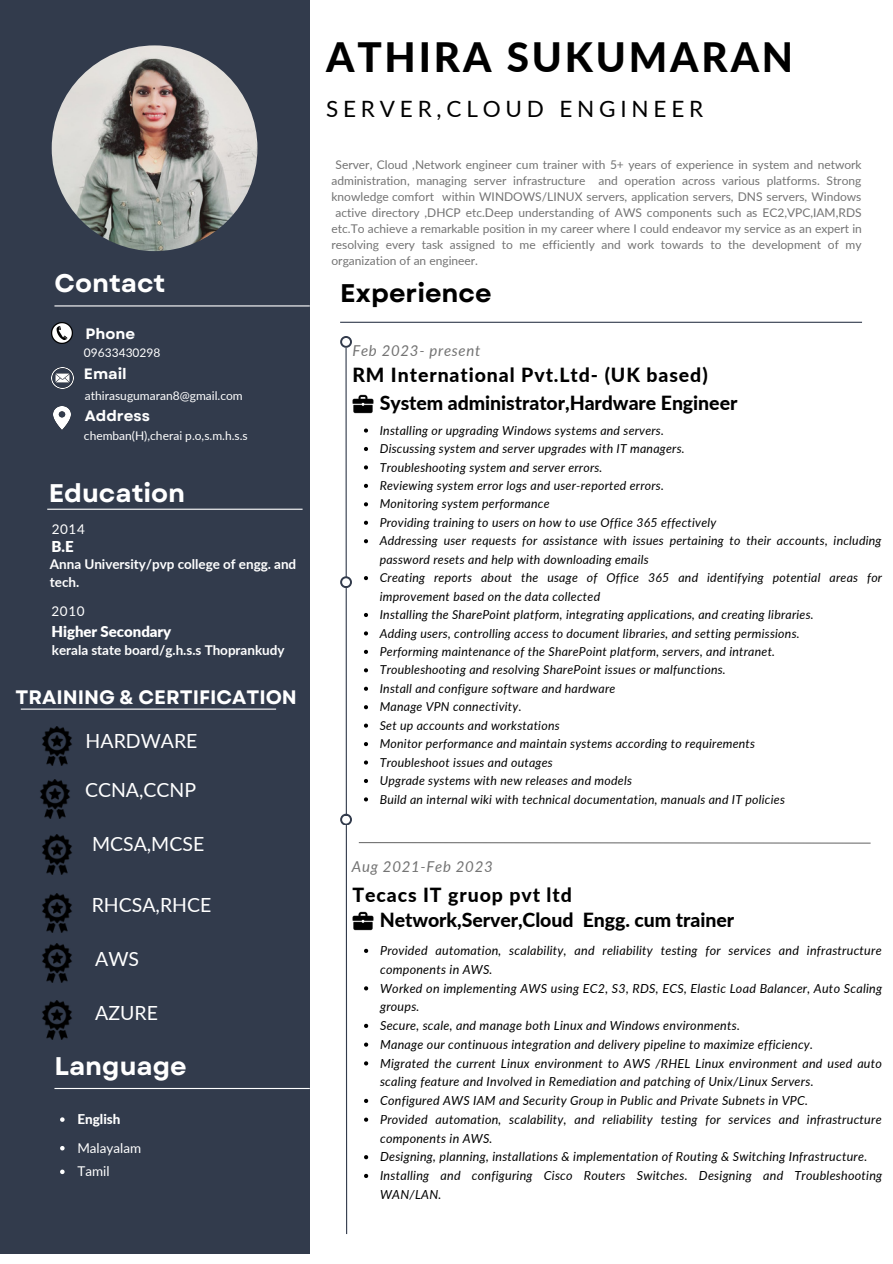
<style>
.page{position:relative;width:893px;height:1264px;background:#fff}
.page>*{position:absolute;margin:0;border:0;box-sizing:border-box;transform-origin:0 0}
.t1{font:800 40.5px "Lato";letter-spacing:.07em;color:#000}
.t2{font:700 25.5px "Garet";color:#fff}
.t3{font:700 25.5px "Garet";color:#000}
.t4{font:22.5px "Lato";letter-spacing:.215em;color:#000}
.t5{font:800 19.5px/28px "Lato";letter-spacing:-.005em;color:#000}
.t6{font:19.5px "Lato";color:#fff}
.t7{font:700 19.5px "Garet";color:#fff}
.t8{font:800 19.5px "Lato";letter-spacing:.045em;color:#000}
.t9{font:italic 15px "Lato";letter-spacing:.045em;color:#737373}
.t10{font:900 15px "Lato";letter-spacing:-.005em;color:#fff}
.t11{font:700 15px "Garet";color:#fff}
.t12{font:700 13.5px/18px "Lato";letter-spacing:-.005em;color:#fff}
.t13{font:13.5px/23.5px "Lato";color:#fff}
.t14{font:800 13.5px "Lato";color:#fff}
.t15{font:italic 12.45px/18.8px "Lato";letter-spacing:.02em;color:#000}
.t16{font:italic 12.3px/18.5px "Lato";letter-spacing:.02em;color:#000}
.t17{font:12px "Lato";color:#737373}
.t18{font:12px "Lato";color:#fff}
</style>
<div class="page">
<div style="left:0;top:0;width:309px;height:1253px;background:#323b4c"></div>
<hr style="left:54px;top:305px;width:256px;height:1px;background:#fff">
<hr style="left:47px;top:508px;width:255px;height:2px;background:#fff">
<hr style="left:340px;top:322px;width:522px;height:1px;background:#323b4c">
<svg style="left:345px;top:347px;width:3px;height:887px"></svg>
<svg style="left:340px;top:336px;width:11px;height:11px"></svg>
<div style="left:342px;top:338px;width:8px;height:7px;background:#fff;border-radius:50%"></div>
<svg style="left:340px;top:576px;width:11px;height:12px"></svg>
<div style="left:342px;top:578px;width:8px;height:8px;background:#fff;border-radius:50%"></div>
<svg style="left:340px;top:813px;width:11px;height:12px"></svg>
<div style="left:342px;top:815px;width:8px;height:8px;background:#fff;border-radius:50%"></div>
<img style="left:52px;top:45px;width:205px;height:206px;border-radius:50%">
<hr style="left:21px;top:708px;width:255px;height:1px;background:#fff">
<hr style="left:54px;top:1087px;width:256px;height:2px;background:#fff">
<img style="left:52px;top:323px;width:20px;height:20px">
<img style="left:52px;top:367px;width:21px;height:22px">
<img style="left:54px;top:406px;width:17px;height:24px">
<img style="left:352px;top:911px;width:22px;height:20px">
<img style="left:42px;top:726px;width:30px;height:40px">
<svg style="left:364px;top:948px;width:4px;height:4px"></svg>
<svg style="left:364px;top:986px;width:4px;height:4px"></svg>
<svg style="left:364px;top:1023px;width:4px;height:4px"></svg>
<svg style="left:364px;top:1042px;width:4px;height:4px"></svg>
<svg style="left:364px;top:1061px;width:4px;height:4px"></svg>
<svg style="left:364px;top:1098px;width:4px;height:4px"></svg>
<svg style="left:364px;top:1117px;width:4px;height:4px"></svg>
<svg style="left:364px;top:1155px;width:4px;height:4px"></svg>
<svg style="left:364px;top:1173px;width:4px;height:4px"></svg>
<img style="left:40px;top:779px;width:30px;height:39px">
<img style="left:42px;top:835px;width:30px;height:39px">
<img style="left:42px;top:943px;width:30px;height:39px">
<img style="left:42px;top:893px;width:30px;height:39px">
<img style="left:42px;top:1000px;width:30px;height:39px">
<svg style="left:60px;top:1117px;width:5px;height:4px"></svg>
<svg style="left:60px;top:1146px;width:5px;height:4px"></svg>
<svg style="left:60px;top:1169px;width:5px;height:5px"></svg>
<svg style="left:358px;top:842px;width:513px;height:2px"></svg>
<img style="left:352px;top:394px;width:22px;height:20px">
<svg style="left:364px;top:428px;width:4px;height:4px"></svg>
<svg style="left:364px;top:447px;width:4px;height:4px"></svg>
<svg style="left:364px;top:465px;width:4px;height:4px"></svg>
<svg style="left:364px;top:484px;width:4px;height:4px"></svg>
<svg style="left:364px;top:502px;width:4px;height:4px"></svg>
<svg style="left:364px;top:520px;width:4px;height:5px"></svg>
<svg style="left:364px;top:539px;width:4px;height:4px"></svg>
<svg style="left:364px;top:576px;width:4px;height:4px"></svg>
<svg style="left:364px;top:613px;width:4px;height:4px"></svg>
<svg style="left:364px;top:631px;width:4px;height:4px"></svg>
<svg style="left:364px;top:650px;width:4px;height:4px"></svg>
<svg style="left:364px;top:668px;width:4px;height:4px"></svg>
<svg style="left:364px;top:686px;width:4px;height:4px"></svg>
<svg style="left:364px;top:705px;width:4px;height:4px"></svg>
<svg style="left:364px;top:723px;width:4px;height:4px"></svg>
<svg style="left:364px;top:742px;width:4px;height:4px"></svg>
<svg style="left:364px;top:760px;width:4px;height:4px"></svg>
<svg style="left:364px;top:779px;width:4px;height:4px"></svg>
<svg style="left:364px;top:797px;width:4px;height:4px"></svg>
<h2 class="t2" style="left:54px;top:265px;width:112px">Contact</h2>
<p class="t11" style="left:85px;top:323px;width:51px">Phone</p>
<p class="t18" style="left:84px;top:345px;width:78px">09633430298</p>
<p class="t11" style="left:84px;top:362px;width:44px">Email</p>
<p class="t18" style="left:85px;top:388px;width:159px">athirasugumaran8@gmail.com</p>
<p class="t11" style="left:85px;top:405px;width:66px">Address</p>
<p class="t18" style="left:84px;top:428px;width:165px">chemban(H),cherai p.o,s.m.h.s.s</p>
<h2 class="t2" style="left:49px;top:475px;width:138px">Education</h2>
<p class="t13" style="left:52px;top:517px;width:35px">2014</p>
<p class="t10" style="left:51px;top:537px;width:24px">B.E</p>
<p class="t12" style="left:50px;top:554px;width:248px">Anna University/pvp college of engg. and tech.</p>
<p class="t13" style="left:51px;top:598px;width:35px">2010</p>
<p class="t10" style="left:51px;top:622px;width:121px">Higher Secondary</p>
<p class="t12" style="left:52px;top:641px;width:234px">kerala state board/g.h.s.s Thoprankudy</p>
<h3 class="t7" style="left:16px;top:683px;width:283px">TRAINING &amp; CERTIFICATION</h3>
<h3 class="t6" style="left:86px;top:728px;width:113px">HARDWARE</h3>
<h3 class="t6" style="left:85px;top:777px;width:113px">CCNA,CCNP</h3>
<h3 class="t6" style="left:92px;top:831px;width:114px">MCSA,MCSE</h3>
<h3 class="t6" style="left:92px;top:892px;width:121px">RHCSA,RHCE</h3>
<h3 class="t6" style="left:95px;top:946px;width:45px">AWS</h3>
<h3 class="t6" style="left:95px;top:1001px;width:64px">AZURE</h3>
<h2 class="t2" style="left:54px;top:1047px;width:134px">Language</h2>
<p class="t14" style="left:77px;top:1110px;width:45px">English</p>
<p class="t13" style="left:77px;top:1135px;width:65px">Malayalam<br>Tamil</p>
<h1 class="t1" style="left:326px;top:32px;width:468px">ATHIRA SUKUMARAN</h1>
<h3 class="t4" style="left:326px;top:95px;width:378px">SERVER,CLOUD ENGINEER</h3>
<p class="t17" style="left:335px;top:157px;width:527px">Server, Cloud ,Network engineer cum trainer with 5+ years of experience in system and network</p>
<p class="t17" style="left:331px;top:173px;width:531px">administration, managing server infrastructure and operation across various platforms. Strong</p>
<p class="t17" style="left:331px;top:189px;width:531px">knowledge comfort within WINDOWS/LINUX servers, application servers, DNS servers, Windows</p>
<p class="t17" style="left:335px;top:205px;width:527px">active directory ,DHCP etc.Deep understanding of AWS components such as EC2,VPC,IAM,RDS</p>
<p class="t17" style="left:331px;top:221px;width:532px">etc.To achieve a remarkable position in my career where I could endeavor my service as an expert in</p>
<p class="t17" style="left:331px;top:237px;width:531px">resolving every task assigned to me efficiently and work towards to the development of my</p>
<p class="t17" style="left:331px;top:253px;width:148px">organization of an engineer.</p>
<h2 class="t3" style="left:340px;top:274px;width:153px">Experience</h2>
<p class="t9" style="left:352px;top:341px;width:129px">Feb 2023- present</p>
<h3 class="t5" style="left:379px;top:360px;width:359px;text-indent:-27px">RM International Pvt.Ltd- (UK based)<br>System administrator,Hardware Engineer</h3>
<p class="t16" style="left:379px;top:420px;width:504px">Installing or upgrading Windows systems and servers.<br>Discussing system and server upgrades with IT managers.<br>Troubleshooting system and server errors.<br>Reviewing system error logs and user-reported errors.<br>Monitoring system performance<br>Providing training to users on how to use Office 365 effectively<br>Addressing user requests for assistance with issues pertaining to their accounts, including password resets and help with downloading emails<br>Creating reports about the usage of Office 365 and identifying potential areas for improvement based on the data collected<br>Installing the SharePoint platform, integrating applications, and creating libraries.<br>Adding users, controlling access to document libraries, and setting permissions.<br>Performing maintenance of the SharePoint platform, servers, and intranet.<br>Troubleshooting and resolving SharePoint issues or malfunctions.<br>Install and configure software and hardware<br>Manage VPN connectivity.<br>Set up accounts and workstations<br>Monitor performance and maintain systems according to requirements<br>Troubleshoot issues and outages<br>Upgrade systems with new releases and models<br>Build an internal wiki with technical documentation, manuals and IT policies</p>
<p class="t9" style="left:352px;top:857px;width:142px">Aug 2021-Feb 2023</p>
<h3 class="t8" style="left:352px;top:882px;width:221px">Tecacs IT gruop pvt ltd</h3>
<h3 class="t5" style="left:379px;top:905px;width:356px">Network,Server,Cloud Engg. cum trainer</h3>
<p class="t15" style="left:380px;top:940px;width:503px">Provided automation, scalability, and reliability testing for services and infrastructure components in AWS.<br>Worked on implementing AWS using EC2, S3, RDS, ECS, Elastic Load Balancer, Auto Scaling groups.<br>Secure, scale, and manage both Linux and Windows environments.<br>Manage our continuous integration and delivery pipeline to maximize efficiency.<br>Migrated the current Linux environment to AWS /RHEL Linux environment and used auto scaling feature and Involved in Remediation and patching of Unix/Linux Servers.<br>Configured AWS IAM and Security Group in Public and Private Subnets in VPC.<br>Provided automation, scalability, and reliability testing for services and infrastructure components in AWS.<br>Designing, planning, installations &amp; implementation of Routing &amp; Switching Infrastructure.<br>Installing and configuring Cisco Routers Switches. Designing and Troubleshooting WAN/LAN.</p>
</div>
